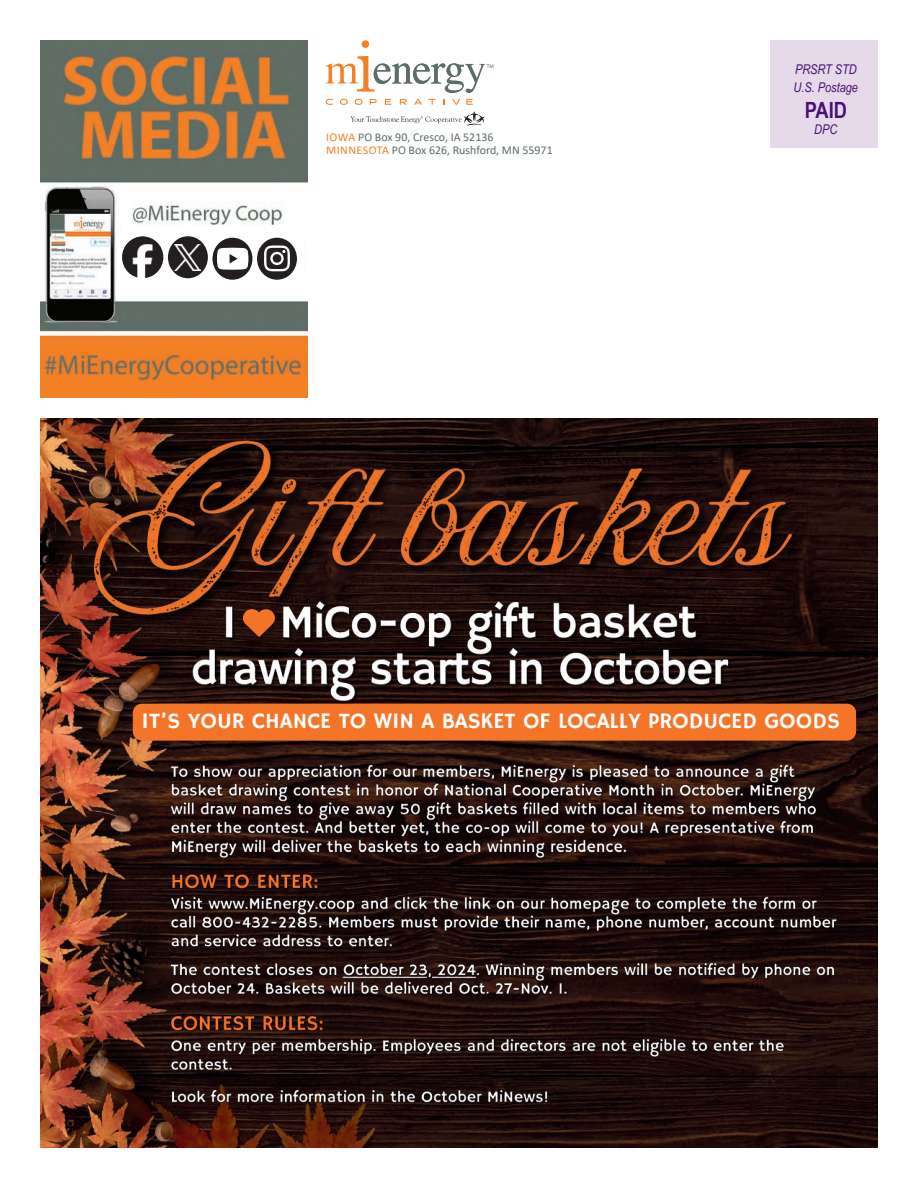
<style>
.page{position:relative;width:918px;height:1188px;background:#fff}
.page>*{position:absolute;margin:0;border:0;box-sizing:border-box;transform-origin:0 0}
.t1{font:700 22.35px "Arial Narrow";color:#491276}
.t2{font:22.2px "Hammersmith One";color:#fff}
.t3{font:italic 13.35px/17.9px "Arial Narrow";color:#491276}
.t4{font:11.85px/13.4px "Calibri";color:#5d6e65}
.t5{font:5.4px "Myriad Pro";color:#5d6e65}
.s1{color:#f48026}
</style>
<div class="page">
<div style="left:770px;top:40px;width:107px;height:108px;background:#e6d9ea"></div>
<svg style="left:326px;top:99px;width:7px;height:6px"></svg>
<svg style="left:340px;top:99px;width:8px;height:6px"></svg>
<svg style="left:355px;top:99px;width:8px;height:6px"></svg>
<svg style="left:370px;top:99px;width:7px;height:6px"></svg>
<svg style="left:385px;top:99px;width:6px;height:6px"></svg>
<svg style="left:400px;top:99px;width:7px;height:6px"></svg>
<svg style="left:414px;top:99px;width:8px;height:6px"></svg>
<svg style="left:429px;top:99px;width:7px;height:6px"></svg>
<svg style="left:452px;top:99px;width:8px;height:6px"></svg>
<svg style="left:466px;top:99px;width:7px;height:6px"></svg>
<svg style="left:326px;top:56px;width:159px;height:37px"></svg>
<div style="left:362px;top:40px;width:7px;height:8px;background:#f48026;border-radius:50%"></div>
<svg style="left:351px;top:112px;width:133px;height:14px"></svg>
<img style="left:41px;top:40px;width:267px;height:358px">
<img style="left:311px;top:418px;width:567px;height:729px">
<img style="left:40px;top:418px;width:271px;height:729px">
<img style="left:92px;top:429px;width:715px;height:255px">
<div style="left:133px;top:704px;width:723px;height:37px;background:#f47528"></div>
<img style="left:189px;top:595px;width:546px;height:111px">
<img style="left:169px;top:762px;width:670px;height:346px">
<div style="left:119px;top:233px;width:185px;height:50px;background:#fff"></div>
<img style="left:122px;top:236px;width:41px;height:42px;border-radius:21px">
<div style="left:168px;top:236px;width:40px;height:42px;background:#231f20;border-radius:50%"></div>
<img style="left:175px;top:244px;width:26px;height:26px">
<div style="left:212px;top:238px;width:40px;height:42px;background:#231f20;border-radius:50%"></div>
<svg style="left:217px;top:248px;width:31px;height:22px"></svg>
<div style="left:257px;top:238px;width:40px;height:42px;background:#231f20;border-radius:50%"></div>
<svg style="left:264px;top:246px;width:26px;height:25px"></svg>
<p class="t5" style="left:487px;top:62px;width:8px">TM</p>
<p class="t4" style="left:326px;top:130px;width:228px"><span class="s1">IOWA</span> PO Box 90, Cresco, IA 52136<br><span class="s1">MINNESOTA</span> PO Box 626, Rushford, MN 55971</p>
<p class="t3" style="left:794px;top:61px;width:66px">PRSRT STD<br>U.S. Postage</p>
<h1 class="t1" style="left:805px;top:93px;width:44px">PAID</h1>
<p class="t3" style="left:814px;top:120px;width:25px">DPC</p>
<p class="t2" style="left:142px;top:708px;width:700px">IT’S YOUR CHANCE TO WIN A BASKET OF LOCALLY PRODUCED GOODS</p>
</div>
